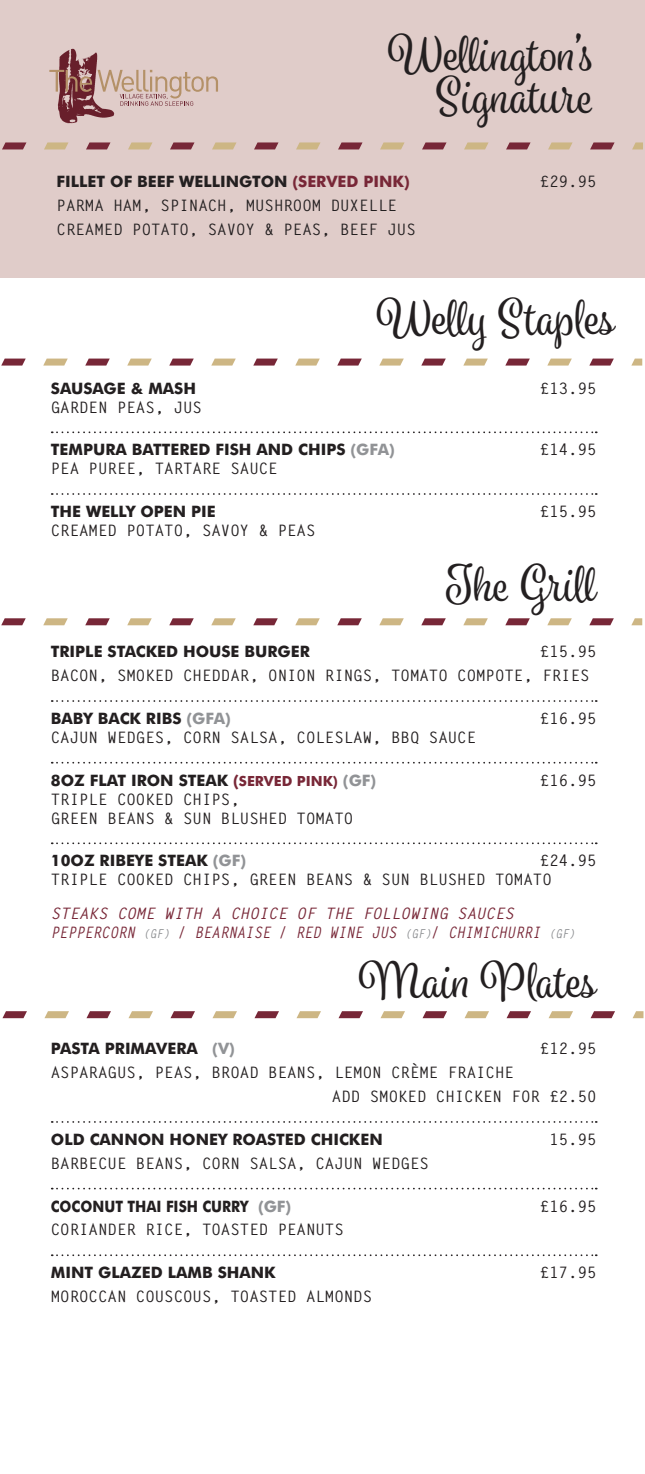
<style>
.page{position:relative;width:645px;height:1474px;background:#fff}
.page>*{position:absolute;margin:0;border:0;box-sizing:border-box;transform-origin:0 0}
.t1{font:49px/42px "Spumante";color:#231f20;text-align:right}
.t2{font:700 15.75px/18.9px "Letter Gothic Std";color:#231f20}
.t3{font:700 15.75px "Futura BT";color:#231f20}
.t4{font:italic 700 15.75px/18.9px "Letter Gothic Std";color:#782737}
.t5{font:700 15.75px "Futura BT";color:#231f20;scale:.89 1}
.s1{color:#782737}
.s2{color:#919396}
.s3{font-size:14px;color:#782737}
.s4{font-size:12.25px;color:#8a8c8f}
</style>
<div class="page">
<div style="left:0;top:0;width:645px;height:278px;background:#e0ccc9"></div>
<svg style="left:52px;top:431px;width:541px;height:2px"></svg>
<svg style="left:52px;top:493px;width:541px;height:2px"></svg>
<svg style="left:52px;top:700px;width:541px;height:2px"></svg>
<svg style="left:52px;top:761px;width:541px;height:2px"></svg>
<svg style="left:52px;top:842px;width:541px;height:2px"></svg>
<svg style="left:52px;top:1121px;width:541px;height:1px"></svg>
<svg style="left:52px;top:1187px;width:541px;height:2px"></svg>
<svg style="left:52px;top:1254px;width:541px;height:2px"></svg>
<svg style="left:631px;top:358px;width:11px;height:7px"></svg>
<svg style="left:589px;top:358px;width:25px;height:7px"></svg>
<svg style="left:547px;top:358px;width:25px;height:7px"></svg>
<svg style="left:505px;top:358px;width:25px;height:7px"></svg>
<svg style="left:463px;top:358px;width:25px;height:7px"></svg>
<svg style="left:421px;top:358px;width:25px;height:7px"></svg>
<svg style="left:379px;top:358px;width:25px;height:7px"></svg>
<svg style="left:337px;top:358px;width:25px;height:7px"></svg>
<svg style="left:295px;top:358px;width:25px;height:7px"></svg>
<svg style="left:253px;top:358px;width:25px;height:7px"></svg>
<svg style="left:211px;top:358px;width:25px;height:7px"></svg>
<svg style="left:169px;top:358px;width:25px;height:7px"></svg>
<svg style="left:127px;top:358px;width:25px;height:7px"></svg>
<svg style="left:85px;top:358px;width:25px;height:7px"></svg>
<svg style="left:43px;top:358px;width:25px;height:7px"></svg>
<svg style="left:1px;top:358px;width:25px;height:7px"></svg>
<svg style="left:632px;top:1011px;width:11px;height:7px"></svg>
<svg style="left:590px;top:1011px;width:25px;height:7px"></svg>
<svg style="left:548px;top:1011px;width:25px;height:7px"></svg>
<svg style="left:506px;top:1011px;width:25px;height:7px"></svg>
<svg style="left:464px;top:1011px;width:25px;height:7px"></svg>
<svg style="left:422px;top:1011px;width:25px;height:7px"></svg>
<svg style="left:380px;top:1011px;width:25px;height:7px"></svg>
<svg style="left:338px;top:1011px;width:25px;height:7px"></svg>
<svg style="left:296px;top:1011px;width:25px;height:7px"></svg>
<svg style="left:254px;top:1011px;width:25px;height:7px"></svg>
<svg style="left:212px;top:1011px;width:25px;height:7px"></svg>
<svg style="left:170px;top:1011px;width:25px;height:7px"></svg>
<svg style="left:128px;top:1011px;width:25px;height:7px"></svg>
<svg style="left:86px;top:1011px;width:25px;height:7px"></svg>
<svg style="left:44px;top:1011px;width:25px;height:7px"></svg>
<svg style="left:2px;top:1011px;width:25px;height:7px"></svg>
<svg style="left:631px;top:618px;width:11px;height:7px"></svg>
<svg style="left:589px;top:618px;width:25px;height:7px"></svg>
<svg style="left:547px;top:618px;width:25px;height:7px"></svg>
<svg style="left:505px;top:618px;width:25px;height:7px"></svg>
<svg style="left:463px;top:618px;width:25px;height:7px"></svg>
<svg style="left:421px;top:618px;width:25px;height:7px"></svg>
<svg style="left:379px;top:618px;width:25px;height:7px"></svg>
<svg style="left:337px;top:618px;width:25px;height:7px"></svg>
<svg style="left:295px;top:618px;width:25px;height:7px"></svg>
<svg style="left:253px;top:618px;width:25px;height:7px"></svg>
<svg style="left:211px;top:618px;width:25px;height:7px"></svg>
<svg style="left:169px;top:618px;width:25px;height:7px"></svg>
<svg style="left:127px;top:618px;width:25px;height:7px"></svg>
<svg style="left:85px;top:618px;width:25px;height:7px"></svg>
<svg style="left:43px;top:618px;width:25px;height:7px"></svg>
<svg style="left:1px;top:618px;width:25px;height:7px"></svg>
<svg style="left:632px;top:142px;width:11px;height:7px"></svg>
<svg style="left:590px;top:142px;width:25px;height:7px"></svg>
<svg style="left:548px;top:142px;width:25px;height:7px"></svg>
<svg style="left:506px;top:142px;width:25px;height:7px"></svg>
<svg style="left:464px;top:142px;width:25px;height:7px"></svg>
<svg style="left:422px;top:142px;width:25px;height:7px"></svg>
<svg style="left:380px;top:142px;width:25px;height:7px"></svg>
<svg style="left:338px;top:142px;width:25px;height:7px"></svg>
<svg style="left:296px;top:142px;width:25px;height:7px"></svg>
<svg style="left:254px;top:142px;width:25px;height:7px"></svg>
<svg style="left:212px;top:142px;width:25px;height:7px"></svg>
<svg style="left:170px;top:142px;width:25px;height:7px"></svg>
<svg style="left:128px;top:142px;width:25px;height:7px"></svg>
<svg style="left:86px;top:142px;width:25px;height:7px"></svg>
<svg style="left:44px;top:142px;width:25px;height:7px"></svg>
<svg style="left:2px;top:142px;width:25px;height:7px"></svg>
<p class="t1" style="left:388px;top:32px;width:209px">Wellington’s<br>Signature</p>
<p class="t3" style="left:57px;top:172px;width:355px">FILLET OF BEEF WELLINGTON <span class="s1">(SERVED PINK)</span></p>
<p class="t2" style="left:540px;top:172px;width:58px">£29.95</p>
<p class="t2" style="left:57px;top:196px;width:342px">PARMA HAM, SPINACH, MUSHROOM DUXELLE</p>
<p class="t2" style="left:57px;top:220px;width:361px">CREAMED POTATO, SAVOY &amp; PEAS, BEEF JUS</p>
<p class="t1" style="left:376px;top:296px;width:240px">Welly Staples</p>
<p class="t3" style="left:51px;top:378px;width:147px">SAUSAGE &amp; MASH</p>
<p class="t2" style="left:540px;top:379px;width:58px">£13.95</p>
<p class="t2" style="left:51px;top:397px;width:153px">GARDEN PEAS, JUS</p>
<p class="t3" style="left:51px;top:440px;width:345px">TEMPURA BATTERED FISH AND CHIPS <span class="s2">(GFA)</span></p>
<p class="t2" style="left:540px;top:440px;width:58px">£14.95</p>
<p class="t2" style="left:51px;top:459px;width:228px">PEA PUREE, TARTARE SAUCE</p>
<p class="t3" style="left:51px;top:502px;width:166px">THE WELLY OPEN PIE</p>
<p class="t2" style="left:540px;top:502px;width:58px">£15.95</p>
<p class="t2" style="left:51px;top:521px;width:266px">CREAMED POTATO, SAVOY &amp; PEAS</p>
<p class="t1" style="left:446px;top:562px;width:154px">The Grill</p>
<p class="t3" style="left:51px;top:642px;width:260px">TRIPLE STACKED HOUSE BURGER</p>
<p class="t2" style="left:540px;top:642px;width:58px">£15.95</p>
<p class="t2" style="left:51px;top:666px;width:540px">BACON, SMOKED CHEDDAR, ONION RINGS, TOMATO COMPOTE, FRIES</p>
<p class="t3" style="left:51px;top:708px;width:181px">BABY BACK RIBS <span class="s2">(GFA)</span></p>
<p class="t2" style="left:540px;top:709px;width:58px">£16.95</p>
<p class="t2" style="left:51px;top:728px;width:427px">CAJUN WEDGES, CORN SALSA, COLESLAW, BBQ SAUCE</p>
<p class="t3" style="left:51px;top:770px;width:327px">8OZ FLAT IRON STEAK <span class="s1">(</span><span class="s3">SERVED PINK)</span> <span class="s2">(GF)</span></p>
<p class="t2" style="left:540px;top:771px;width:58px">£16.95</p>
<p class="t2" style="left:51px;top:789px;width:304px">TRIPLE COOKED CHIPS,<br>GREEN BEANS &amp; SUN BLUSHED TOMATO</p>
<p class="t3" style="left:51px;top:851px;width:197px">10OZ RIBEYE STEAK <span class="s2">(GF)</span></p>
<p class="t2" style="left:51px;top:851px;width:547px;text-indent:489px">£24.95<br>TRIPLE COOKED CHIPS, GREEN BEANS &amp; SUN BLUSHED TOMATO</p>
<p class="t4" style="left:51px;top:904px;width:526px">STEAKS COME WITH A CHOICE OF THE FOLLOWING SAUCES<br>PEPPERCORN <span class="s4">(GF)</span> / BEARNAISE / RED WINE JUS <span class="s4">(GF)</span>/ CHIMICHURRI <span class="s4">(GF)</span></p>
<p class="t1" style="left:359px;top:958px;width:239px">Main Plates</p>
<p class="t3" style="left:51px;top:1039px;width:186px">PASTA PRIMAVERA <span class="s2">(V)</span></p>
<p class="t2" style="left:540px;top:1039px;width:58px">£12.95</p>
<p class="t2" style="left:51px;top:1063px;width:465px">ASPARAGUS, PEAS, BROAD BEANS, LEMON CRÈME FRAICHE</p>
<p class="t2" style="left:332px;top:1087px;width:266px">ADD SMOKED CHICKEN FOR £2.50</p>
<p class="t3" style="left:51px;top:1129px;width:333px">OLD CANNON HONEY ROASTED CHICKEN</p>
<p class="t2" style="left:549px;top:1130px;width:49px">15.95</p>
<p class="t2" style="left:51px;top:1153px;width:380px">BARBECUE BEANS, CORN SALSA, CAJUN WEDGES</p>
<p class="t5" style="left:51px;top:1196px;width:272px">COCONUT THAI FISH CURRY <span class="s2">(GF)</span></p>
<p class="t2" style="left:540px;top:1196px;width:58px">£16.95</p>
<p class="t2" style="left:51px;top:1220px;width:294px">CORIANDER RICE, TOASTED PEANUTS</p>
<p class="t3" style="left:51px;top:1262px;width:226px">MINT GLAZED LAMB SHANK</p>
<p class="t2" style="left:540px;top:1263px;width:58px">£17.95</p>
<p class="t2" style="left:51px;top:1287px;width:323px">MOROCCAN COUSCOUS, TOASTED ALMONDS</p>
</div>
